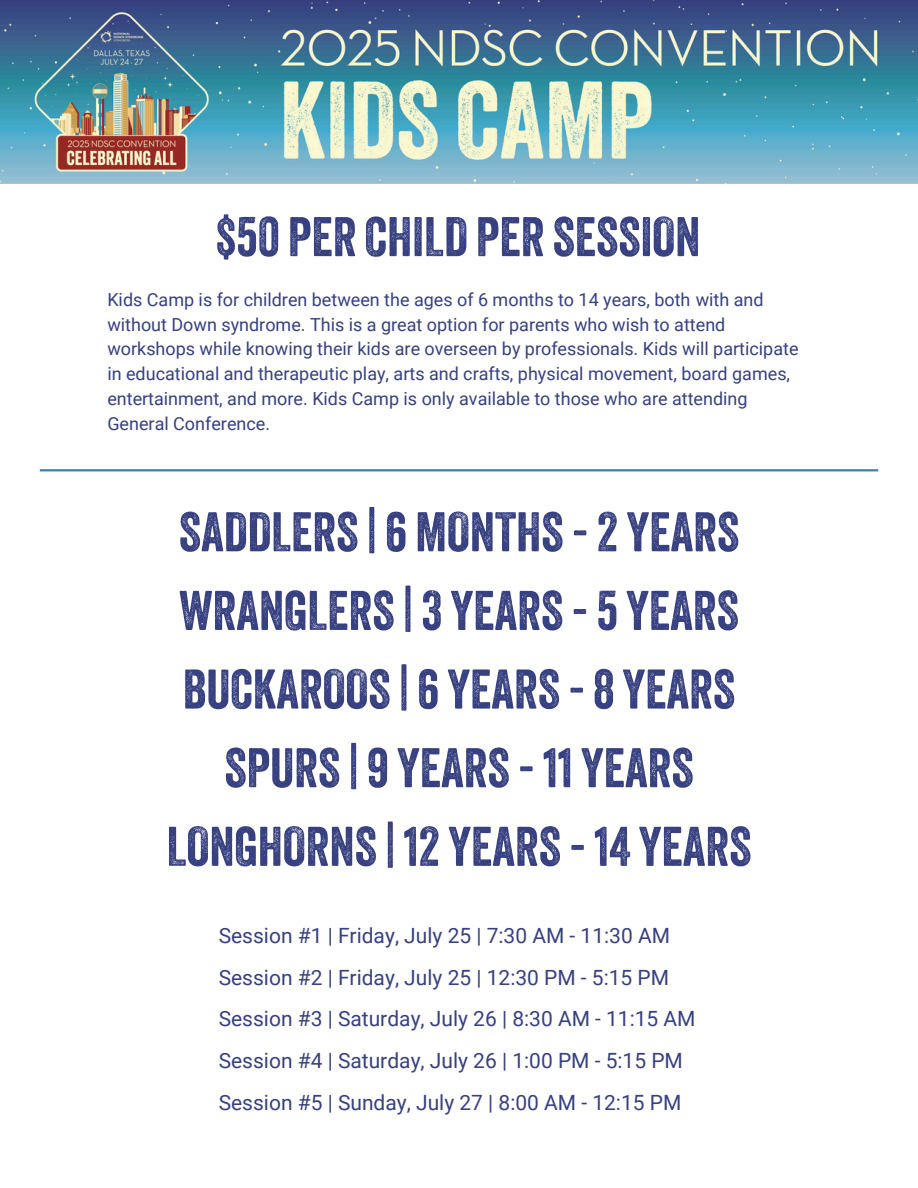
<style>
.page{position:relative;width:918px;height:1188px;background:#fff}
.page>*{position:absolute;margin:0;border:0;box-sizing:border-box;transform-origin:0 0}
.t1{font:54px "Veneer";color:#374080}
.t2{font:21px/41.7px "Roboto";color:#374080}
.t3{font:18px/24.8px "Roboto";color:#374080}
</style>
<div class="page">
<hr style="left:40px;top:469px;width:838px;height:2px;background:#3685a7">
<img style="left:0;top:0;width:918px;height:183px">
<p class="t1" style="left:216px;top:216px;width:486px">$50 PER CHILD PER SESSION</p>
<p class="t3" style="left:107px;top:287px;width:693px">Kids Camp is for children between the ages of 6 months to 14 years, both with and without Down syndrome. This is a great option for parents who wish to attend workshops while knowing their kids are overseen by professionals. Kids will participate in educational and therapeutic play, arts and crafts, physical movement, board games, entertainment, and more. Kids Camp is only available to those who are attending General Conference.</p>
<p class="t1" style="left:179px;top:511px;width:562px">SADDLERS | 6 MONTHS -2 YEARS</p>
<p class="t1" style="left:179px;top:589px;width:561px">WRANGLERS |3 YEARS -5 YEARS</p>
<p class="t1" style="left:183px;top:668px;width:554px">BUCKAROOS | 6 YEARS -8 YEARS</p>
<p class="t1" style="left:224px;top:747px;width:471px">SPURS | 9 YEARS -11 YEARS</p>
<p class="t1" style="left:167px;top:825px;width:586px">LONGHORNS | 12 YEARS -14 YEARS</p>
<p class="t2" style="left:219px;top:915px;width:478px">Session #1 | Friday, July 25 | 7:30 AM - 11:30 AM Session #2 | Friday, July 25 | 12:30 PM - 5:15 PM Session #3 | Saturday, July 26 | 8:30 AM - 11:15 AM Session #4 | Saturday, July 26 | 1:00 PM - 5:15 PM Session #5 | Sunday, July 27 | 8:00 AM - 12:15 PM</p>
</div>
